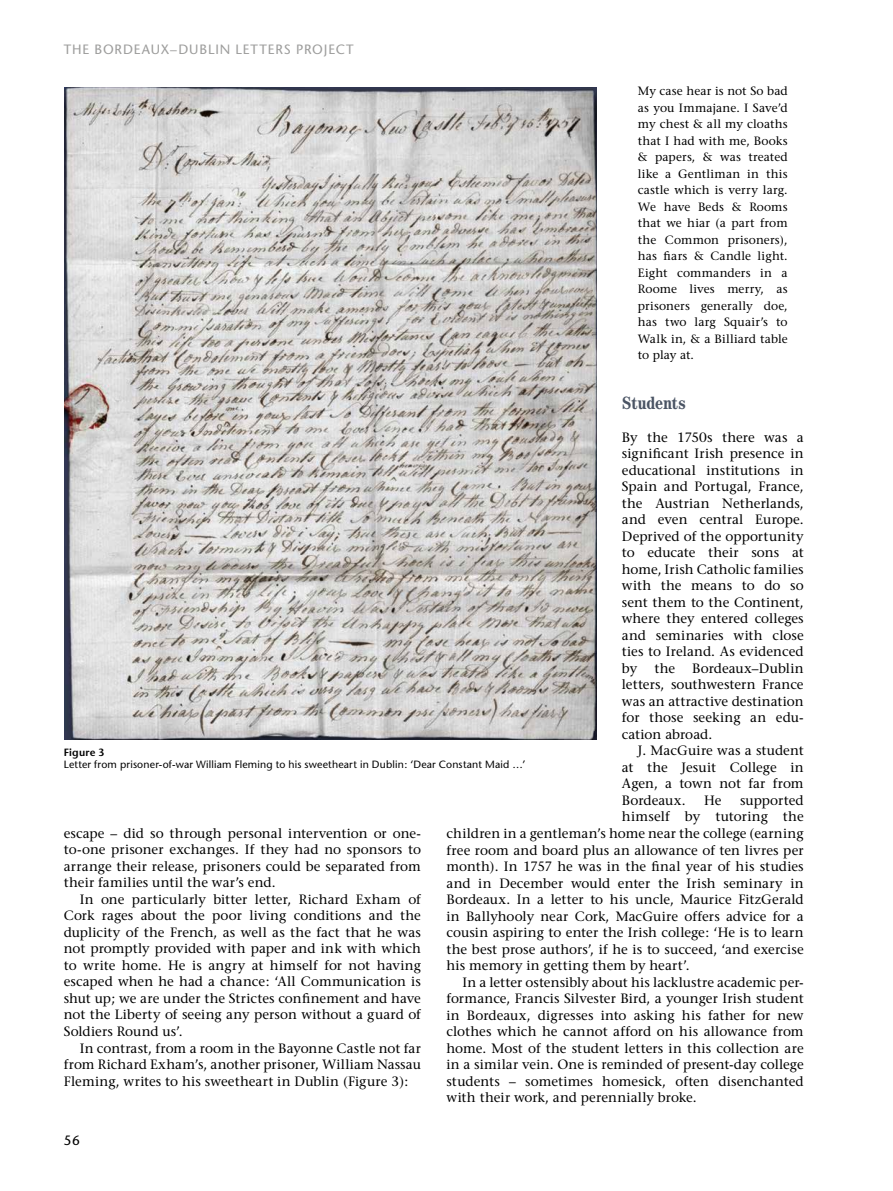
<style>
.page{position:relative;width:893px;height:1191px;background:#fff}
.page>*{position:absolute;margin:0;border:0;box-sizing:border-box;transform-origin:0 0}
.t1{font:700 condensed 18px "Century IT Cby BT";letter-spacing:-.01em;color:#4a5464}
.t2{font:13.5px/16.5px "Stone Serif";letter-spacing:.005em;color:#000;text-align:justify}
.t3{font:13.5px "Stone Sans";letter-spacing:.065em;color:#9d9d9c}
.t4{font:13.5px "Stone Sans";color:#000}
.t5{font:12px/16.5px "Stone Serif";letter-spacing:.01em;color:#000;text-align:justify}
.t6{font:10.5px "Stone Sans";letter-spacing:.015em;color:#000}
.t7{font:600 10.5px "Stone Sans";letter-spacing:.02em;color:#000}
</style>
<div class="page">
<img style="left:65px;top:87px;width:531px;height:652px">
<p class="t3" style="left:64px;top:41px;width:69px">The Bordea</p>
<p class="t3" style="left:151px;top:41px;width:57px">ux–Dublin</p>
<p class="t3" style="left:236px;top:41px;width:9px">lette</p>
<p class="t3" style="left:275px;top:41px;width:57px">rs project</p>
<p class="t5" style="left:638px;top:83px;width:151px">My case hear is not So bad as you Immajane. I Save’d my chest &amp; all my cloaths that I had with me, Books &amp; papers, &amp; was treated like a Gentliman in this castle which is verry larg.<br>We have Beds &amp; Rooms that we hiar (a part from the Common prisoners), has fiars &amp; Candle light.<br>Eight commanders in a Roome lives merry, as prisoners generally doe, has two larg Squair’s to Walk in, &amp; a Billiard table to play at.</p>
<h1 class="t1" style="left:622px;top:391px;width:66px">Students</h1>
<p class="t2" style="left:622px;top:429px;width:183px">By the 1750s there was a significant Irish presence in educational institutions in Spain and Portugal, France, the Austrian Netherlands, and even central Europe.<br>Deprived of the opportunity to educate their sons at home, Irish Catholic families with the means to do so sent them to the Continent, where they entered colleges and seminaries with close ties to Ireland. As evidenced by</p>
<p class="t2" style="left:622px;top:660px;width:183px;text-indent:70px">Bordeaux–Dublin letters, southwestern France was an attractive destination for those seeking an edu&shy;cation abroad.</p>
<p class="t2" style="left:622px;top:742px;width:183px;text-indent:16px">J. MacGuire was a student at the Jesuit College in Agen, a town not far from Bordeaux.</p>
<p class="t2" style="left:654px;top:660px;width:22px">the</p>
<p class="t7" style="left:64px;top:745px;width:42px">Figure 3</p>
<p class="t6" style="left:64px;top:758px;width:463px">Letter from prisoner-of-war William Fleming to his sweetheart in Dublin: ‘Dear Constant Maid …’</p>
<p class="t2" style="left:704px;top:792px;width:19px">He</p>
<p class="t2" style="left:740px;top:792px;width:65px">supported</p>
<p class="t2" style="left:622px;top:808px;width:183px">himself by tutoring the</p>
<p class="t2" style="left:446px;top:825px;width:359px">children in a gentleman’s home near the college (earning</p>
<p class="t2" style="left:446px;top:841px;width:359px">free room and board plus an allowance of ten livres per</p>
<p class="t2" style="left:446px;top:858px;width:359px">month). In 1757 he was in the final year of his studies</p>
<p class="t2" style="left:446px;top:874px;width:359px">and in December would enter the Irish seminary in</p>
<p class="t2" style="left:446px;top:891px;width:359px">Bordeaux. In a letter to his uncle, Maurice FitzGerald</p>
<p class="t2" style="left:446px;top:907px;width:359px">in Ballyhooly near Cork, MacGuire offers advice for a</p>
<p class="t2" style="left:446px;top:924px;width:359px">cousin aspiring to enter the Irish college: ‘He is to learn</p>
<p class="t2" style="left:446px;top:940px;width:359px">the best prose authors’, if he is to succeed, ‘and exercise</p>
<p class="t2" style="left:446px;top:957px;width:245px">his memory in getting them by heart’.</p>
<p class="t2" style="left:462px;top:973px;width:343px">In a letter ostensibly about his lacklustre academic per-</p>
<p class="t2" style="left:446px;top:990px;width:359px">formance, Francis Silvester Bird, a younger Irish student</p>
<p class="t2" style="left:446px;top:1006px;width:359px">in Bordeaux, digresses into asking his father for new</p>
<p class="t2" style="left:446px;top:1023px;width:359px">clothes which he cannot afford on his allowance from</p>
<p class="t2" style="left:446px;top:1039px;width:359px">home. Most of the student letters in this collection are</p>
<p class="t2" style="left:446px;top:1056px;width:359px">in a similar vein. One is reminded of present-day college</p>
<p class="t2" style="left:446px;top:1072px;width:359px">students – sometimes homesick, often disenchanted</p>
<p class="t2" style="left:446px;top:1089px;width:252px">with their work, and perennially broke.</p>
<p class="t2" style="left:64px;top:825px;width:359px">escape – did so through personal intervention or one&shy;to-one prisoner exchanges. If they had no sponsors to arrange their release, prisoners could be separated from their families until the war’s end.</p>
<p class="t2" style="left:64px;top:891px;width:359px;text-indent:16px">In one particularly bitter letter, Richard Exham of Cork rages about the poor living conditions and the duplicity of the French, as well as the fact that he was not promptly provided with paper and ink with which to write home. He is angry at himself for not having escaped when he had a chance: ‘All Communication is shut up; we are under the Strictes confinement and have not the Liberty of seeing any person without a guard of Soldiers Round us’.</p>
<p class="t2" style="left:64px;top:1039px;width:359px;text-indent:16px">In contrast, from a room in the Bayonne Castle not far from Richard Exham’s, another prisoner, William Nassau Fleming, writes to his sweetheart in Dublin (Figure 3):</p>
<p class="t4" style="left:64px;top:1131px;width:18px">56</p>
</div>
